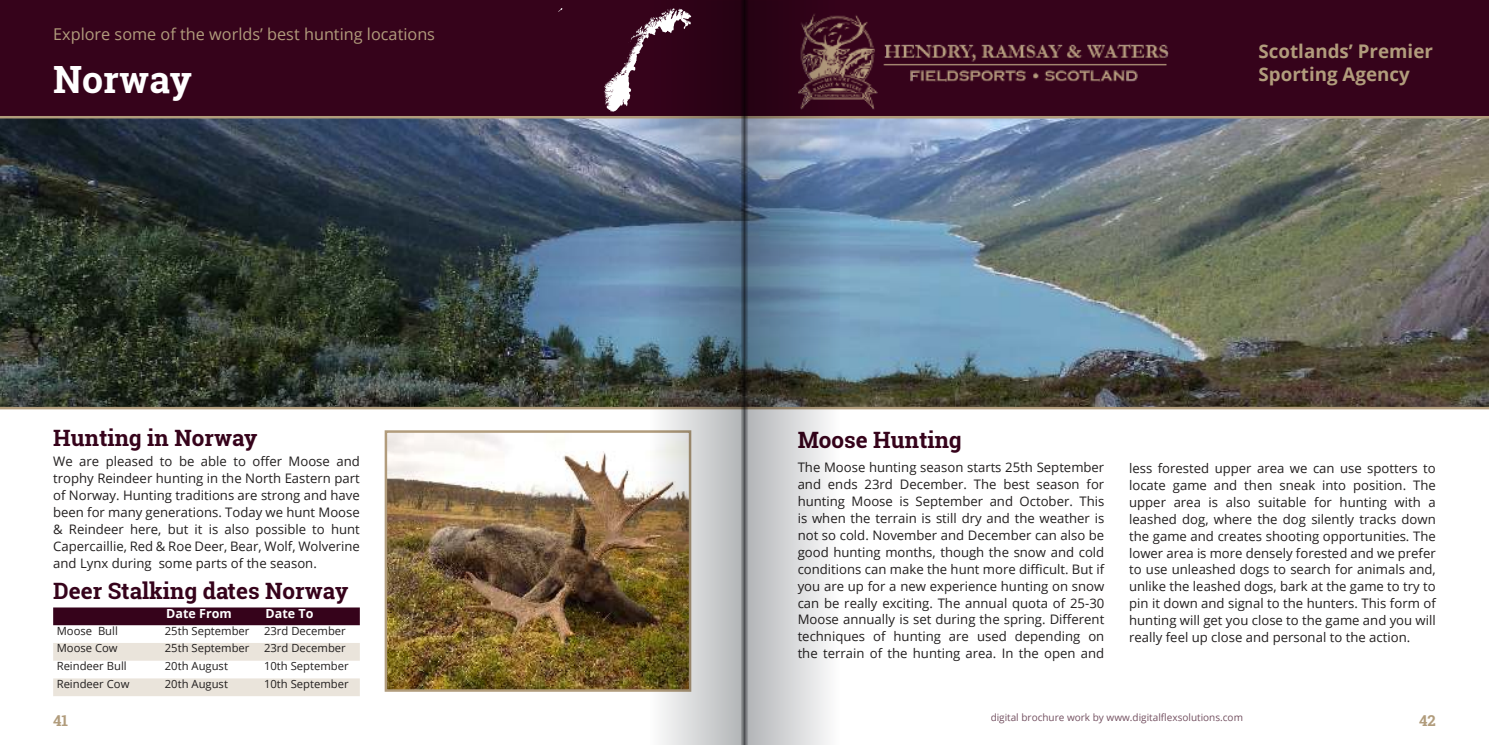
<style>
.page{position:relative;width:1489px;height:745px;background:#fff}
.page>*{position:absolute;margin:0;border:0;box-sizing:border-box;transform-origin:0 0}
.t1{font:700 37.5px "Roboto Slab";color:#fff}
.t2{font:700 22.5px "Roboto Slab";color:#36031b}
.t3{font:700 18.75px/22.5px "Open Sans";color:#b19c7c}
.t4{font:16.25px "Open Sans";color:#b19c7c}
.t5{font:700 15px "Roboto Slab";color:#b19c7c}
.t6{font:13.12px/16.9px "Open Sans";color:#221f1f;text-align:justify}
.t7{font:700 12.5px "Open Sans";color:#fff}
.t8{font:11.25px "Open Sans";color:#221f1f}
.t9{font:10px "Open Sans";color:#36031b}
</style>
<div class="page">
<div style="left:0;top:0;width:1488px;height:117px;background:#36031b"></div>
<img style="left:839px;top:15px;width:329px;height:95px">
<img style="left:0;top:116px;width:1488px;height:293px">
<img style="left:388px;top:434px;width:261px;height:253px">
<div style="left:384px;top:430px;width:307px;height:261px;border:3px solid #b19c7c"></div>
<img style="left:649px;top:0;width:190px;height:744px">
<img style="left:741px;top:0;width:7px;height:744px">
<svg style="left:558px;top:8px;width:133px;height:104px"></svg>
<div style="left:53px;top:607px;width:307px;height:17px;background:#36031b"></div>
<svg style="left:53px;top:643px;width:307px;height:52px"></svg>
<p class="t4" style="left:53px;top:27px;width:383px">Explore some of the worlds’ best hunting locations</p>
<h1 class="t1" style="left:53px;top:64px;width:140px">Norway</h1>
<h2 class="t2" style="left:53px;top:428px;width:206px">Hunting in Norway</h2>
<p class="t6" style="left:53px;top:452px;width:308px">We are pleased to be able to offer Moose and trophy Reindeer hunting in the North Eastern part of Norway. Hunting traditions are strong and have been for many generations. Today we hunt Moose &amp; Reindeer here, but it is also possible to hunt Capercaillie, Red &amp; Roe Deer, Bear, Wolf, Wolverine and Lynx during some parts of the season.</p>
<h2 class="t2" style="left:53px;top:581px;width:297px">Deer Stalking dates Norway</h2>
<p class="t7" style="left:166px;top:607px;width:67px">Date From</p>
<p class="t7" style="left:265px;top:607px;width:49px">Date To</p>
<p class="t8" style="left:57px;top:622px;width:63px">Moose Bull</p>
<p class="t8" style="left:165px;top:622px;width:86px">25th September</p>
<p class="t8" style="left:264px;top:622px;width:83px">23rd December</p>
<p class="t8" style="left:57px;top:640px;width:62px">Moose Cow</p>
<p class="t8" style="left:165px;top:640px;width:86px">25th September</p>
<p class="t8" style="left:264px;top:640px;width:83px">23rd December</p>
<p class="t8" style="left:57px;top:657px;width:71px">Reindeer Bull</p>
<p class="t8" style="left:165px;top:657px;width:65px">20th August</p>
<p class="t8" style="left:264px;top:657px;width:86px">10th September</p>
<p class="t8" style="left:57px;top:678px;width:74px">Reindeer Cow</p>
<p class="t8" style="left:165px;top:675px;width:65px">20th August</p>
<p class="t8" style="left:264px;top:675px;width:86px">10th September</p>
<h3 class="t3" style="left:1258px;top:42px;width:176px">Scotlands’ Premier<br>Sporting Agency</h3>
<h2 class="t2" style="left:797px;top:431px;width:166px">Moose Hunting</h2>
<p class="t6" style="left:797px;top:458px;width:308px">The Moose hunting season starts 25th September and ends 23rd December. The best season for hunting Moose is September and October. This is when the terrain is still dry and the weather is not so cold. November and December can also be good hunting months, though the snow and cold conditions can make the hunt more difficult. But if you are up for a new experience hunting on snow can be really exciting. The annual quota of 25-30<br>Moose annually is set during the spring. Different techniques of hunting are used depending on the terrain of the hunting area. In the open and</p>
<p class="t6" style="left:1129px;top:459px;width:308px">less forested upper area we can use spotters to locate game and then sneak into position. The upper area is also suitable for hunting with a leashed dog, where the dog silently tracks down the game and creates shooting opportunities. The lower area is more densely forested and we prefer to use unleashed dogs to search for animals and, unlike the leashed dogs, bark at the game to try to pin it down and signal to the hunters. This form of hunting will get you close to the game and you will really feel up close and personal to the action.</p>
<p class="t9" style="left:990px;top:709px;width:254px">digital brochure work by www.digitalflexsolutions.com</p>
<p class="t5" style="left:53px;top:714px;width:17px">41</p>
<p class="t5" style="left:1418px;top:714px;width:18px">42</p>
</div>
